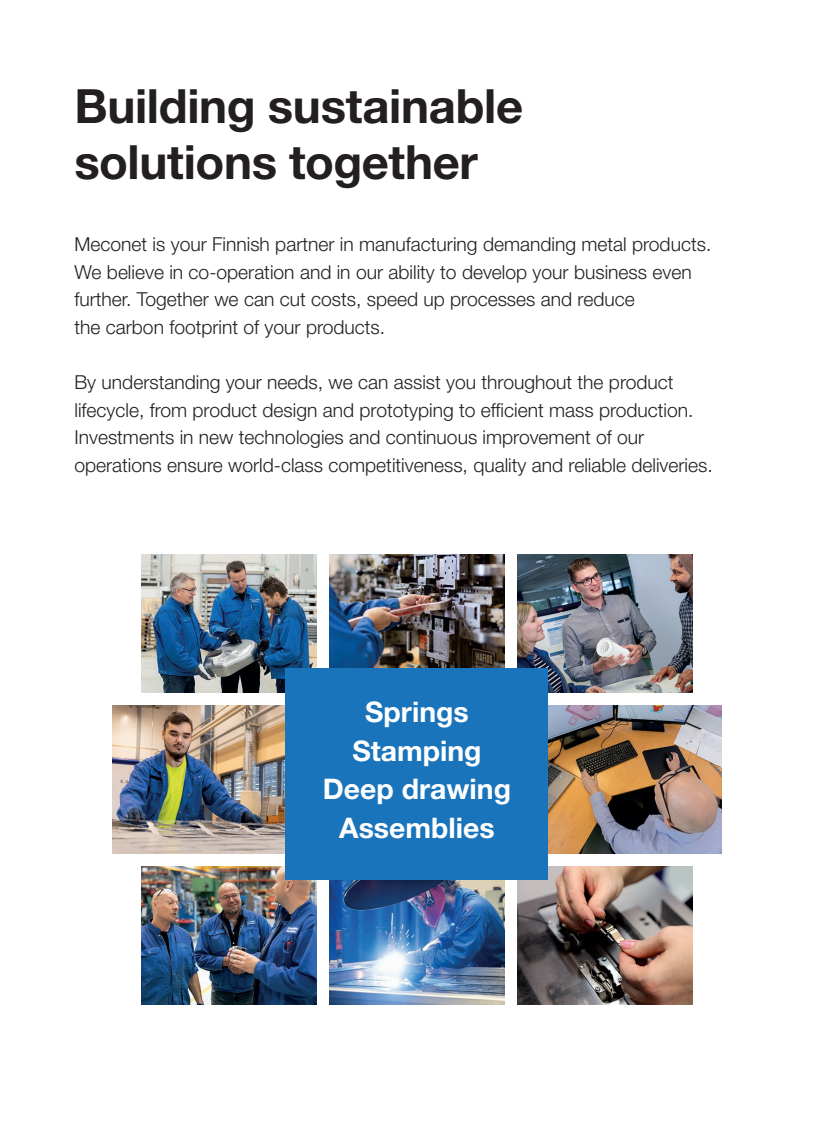
<style>
.page{position:relative;width:834px;height:1141px;background:#fff}
.page>*{position:absolute;margin:0;border:0;box-sizing:border-box;transform-origin:0 0}
.t1{font:700 47.25px/56px "Helvetica Neue LT Std";letter-spacing:-.01em;color:#231f20}
.t2{font:700 28.35px/38.7px "Helvetica Neue LT Std";color:#fff;text-align:center}
.t3{font:300 19.25px/27.7px "Helvetica Neue LT Std";color:#231f20}
</style>
<div class="page">
<img style="left:329px;top:555px;width:175px;height:114px">
<img style="left:517px;top:555px;width:175px;height:138px">
<img style="left:113px;top:705px;width:173px;height:149px">
<img style="left:141px;top:866px;width:175px;height:138px">
<img style="left:329px;top:880px;width:175px;height:124px">
<img style="left:517px;top:866px;width:175px;height:138px">
<img style="left:141px;top:555px;width:175px;height:138px">
<img style="left:548px;top:705px;width:173px;height:149px">
<div style="left:286px;top:669px;width:262px;height:211px;background:#1974bb"></div>
<h1 class="t1" style="left:74px;top:77px;width:450px">Building sustainable solutions together</h1>
<p class="t3" style="left:74px;top:230px;width:638px">Meconet is your Finnish partner in manufacturing demanding metal products.<br>We believe in co-operation and in our ability to develop your business even further. Together we can cut costs, speed up processes and reduce<br>the carbon footprint of your products.</p>
<p class="t3" style="left:74px;top:368px;width:639px">By understanding your needs, we can assist you throughout the product lifecycle, from product design and prototyping to efficient mass production.<br>Investments in new technologies and continuous improvement of our operations ensure world-class competitiveness, quality and reliable deliveries.</p>
<h2 class="t2" style="left:323px;top:692px;width:189px">Springs<br>Stamping<br>Deep drawing<br>Assemblies</h2>
</div>
